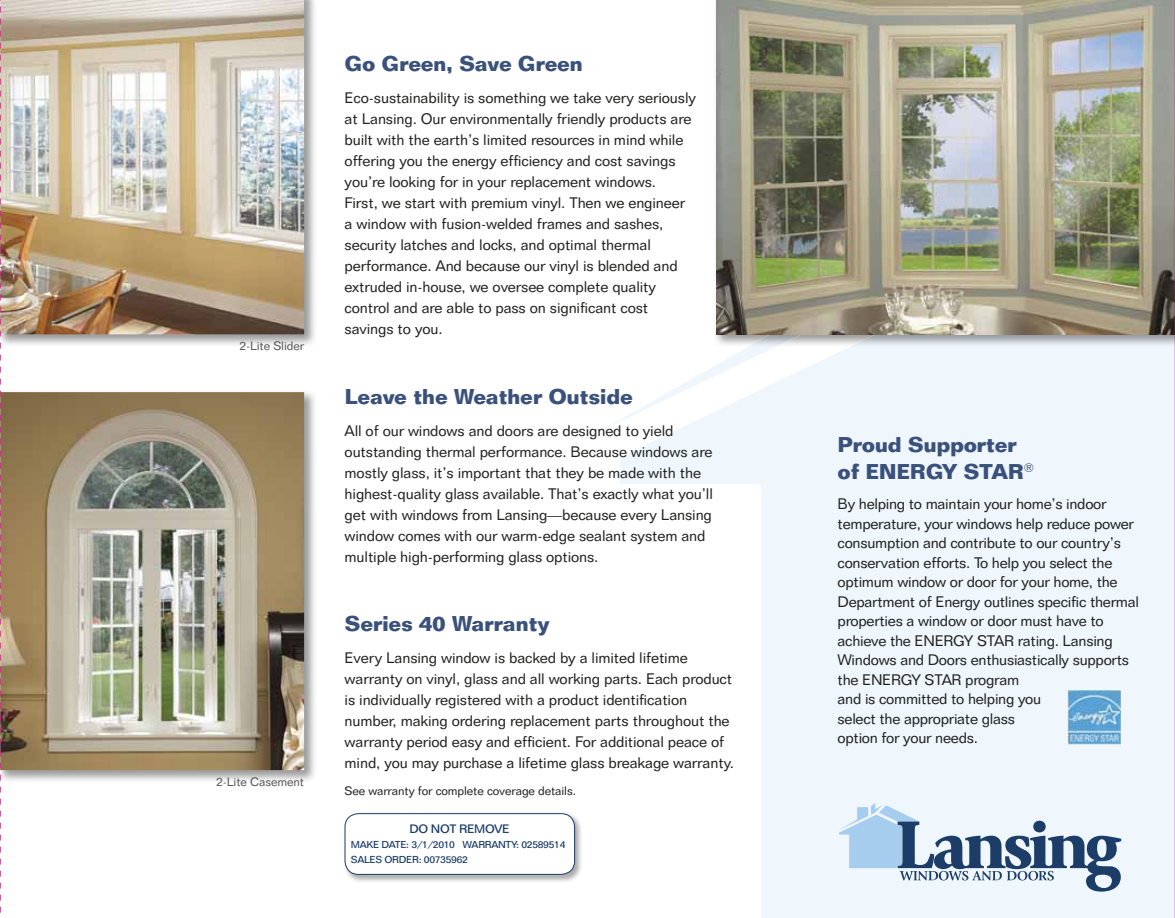
<style>
.page{position:relative;width:1175px;height:918px;background:#fff}
.page>*{position:absolute;margin:0;border:0;box-sizing:border-box;transform-origin:0 0}
.t1{font:700 21px/27px "Folio BT";letter-spacing:-.02em;color:#3a517b}
.t2{font:15px/21px "Folio BT";letter-spacing:-.01em;color:#212120}
.t3{font:12px "Folio BT";letter-spacing:-.01em;color:#212120}
.t4{font:12px "Folio BT";letter-spacing:-.01em;color:#555556}
.t5{font:500 12px "Folio BT";letter-spacing:-.03em;color:#1b3d67}
.t6{font:500 9.9px/15px "Folio BT";letter-spacing:-.03em;color:#1b3d67}
</style>
<div class="page">
<svg style="left:620px;top:347px;width:554px;height:571px;fill:#eff6fc"></svg>
<img style="left:849px;top:334px;width:325px;height:13px">
<img style="left:716px;top:0;width:458px;height:334px">
<img style="left:1px;top:0;width:314px;height:345px">
<img style="left:1px;top:0;width:303px;height:334px">
<img style="left:1px;top:392px;width:314px;height:389px">
<img style="left:1px;top:392px;width:303px;height:378px">
<svg style="left:837px;top:803px;width:284px;height:89px"></svg>
<img style="left:345px;top:813px;width:236px;height:69px">
<div style="left:345px;top:814px;width:229px;height:60px;background:#fff;border-radius:14px"></div>
<div style="left:344px;top:813px;width:231px;height:62px;border:1px solid #1b3d67;border-radius:14px"></div>
<img style="left:1067px;top:689px;width:54px;height:55px">
<svg style="left:0;top:0;width:1px;height:913px"></svg>
<hr style="left:1174px;top:0;width:1px;height:918px;background:#c3267b">
<p class="t4" style="left:239px;top:342px;width:66px">2-Lite Slider</p>
<p class="t4" style="left:216px;top:777px;width:89px">2-Lite Casement</p>
<h1 class="t1" style="left:344px;top:53px;width:240px">Go Green, Save Green</h1>
<p class="t2" style="left:344px;top:89px;width:353px">Eco-sustainability is something we take very seriously at Lansing. Our environmentally friendly products are built with the earth’s limited resources in mind while offering you the energy efficiency and cost savings you’re looking for in your replacement windows.<br>First, we start with premium vinyl. Then we engineer a window with fusion-welded frames and sashes, security latches and locks, and optimal thermal performance. And because our vinyl is blended and extruded in-house, we oversee complete quality control and are able to pass on significant cost savings to you.</p>
<h1 class="t1" style="left:344px;top:385px;width:290px">Leave the Weather Outside</h1>
<p class="t2" style="left:344px;top:422px;width:370px">All of our windows and doors are designed to yield outstanding thermal performance. Because windows are mostly glass, it’s important that they be made with the highest-quality glass available. That’s exactly what you’ll get with windows from Lansing—because every Lansing window comes with our warm-edge sealant system and multiple high-performing glass options.</p>
<h1 class="t1" style="left:344px;top:613px;width:206px">Series 40 Warranty</h1>
<p class="t2" style="left:344px;top:649px;width:391px">Every Lansing window is backed by a limited lifetime warranty on vinyl, glass and all working parts. Each product is individually registered with a product identification number, making ordering replacement parts throughout the warranty period easy and efficient. For additional peace of mind, you may purchase a lifetime glass breakage warranty.</p>
<p class="t3" style="left:344px;top:786px;width:233px">See warranty for complete coverage details.</p>
<p class="t5" style="left:409px;top:825px;width:102px">DO NOT REMOVE</p>
<p class="t6" style="left:351px;top:838px;width:216px">MAKE DATE: 3/1/2010 WARRANTY: 02589514<br>SALES ORDER: 00735962</p>
<h1 class="t1" style="left:837px;top:433px;width:198px">Proud Supporter of ENERGY STAR<sup>®</sup></h1>
<p class="t2" style="left:837px;top:496px;width:303px;line-height:19.5px">By helping to maintain your home’s indoor temperature, your windows help reduce power consumption and contribute to our country’s conservation efforts. To help you select the optimum window or door for your home, the Department of Energy outlines specific thermal properties a window or door must have to achieve the ENERGY STAR rating. Lansing Windows and Doors enthusiastically supports the ENERGY STAR program<br>and is committed to helping you<br>select the appropriate glass<br>option for your needs.</p>
</div>
